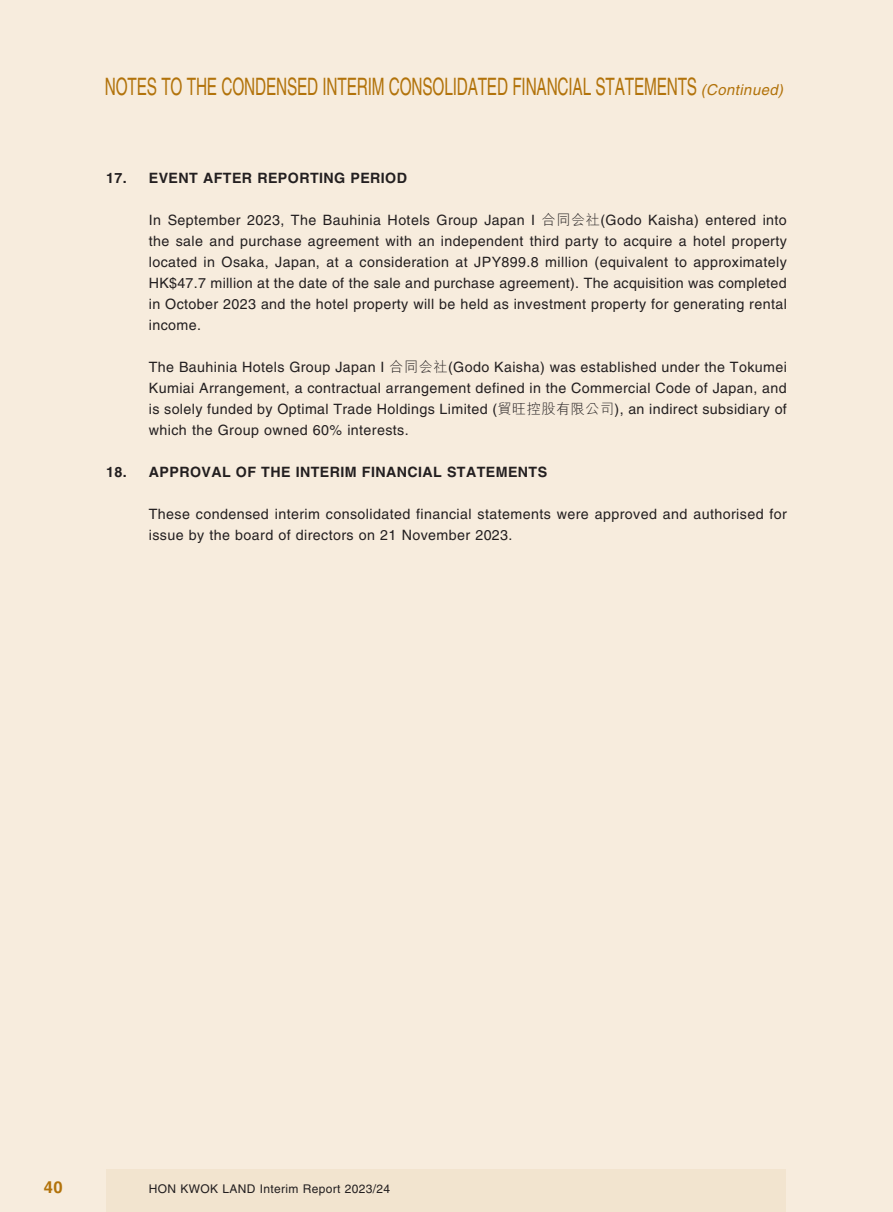
<style>
.page{position:relative;width:893px;height:1212px;background:#f7ecdd}
.page>*{position:absolute;margin:0;border:0;box-sizing:border-box;transform-origin:0 0}
.t1{font:24px "Helvetica LT Std";letter-spacing:-.01em;color:#b2730b;scale:.64 1}
.t2{font:700 16.5px "Helvetica LT Std";color:#b2730b}
.t3{font:14.25px/21px "Helvetica LT Std";letter-spacing:.03em;color:#231f20;text-align:justify}
.t4{font:700 14.25px "Helvetica LT Std";letter-spacing:.03em;color:#231f20}
.t5{font:12px "Helvetica LT Std";letter-spacing:.03em;color:#231f20}
.s1{font-style:italic;font-size:15px}
.s2{font-family:"M Hei HK";font-weight:300}
</style>
<div class="page">
<div style="left:106px;top:1169px;width:787px;height:43px;background:#f2e4cf"></div>
<div style="left:787px;top:1169px;width:106px;height:43px;background:#f7ecdd"></div>
<h1 class="t1" style="left:105px;top:73px;width:1067px">NOTES TO THE CONDENSED INTERIM CONSOLIDATED FINANCIAL STATEMENTS <span class="s1">(Continued)</span></h1>
<p class="t4" style="left:106px;top:169px;width:302px">17. EVENT AFTER REPORTING PERIOD</p>
<p class="t3" style="left:149px;top:209px;width:640px">In September 2023, The Bauhinia Hotels Group Japan I <span class="s2">合同会社</span>(Godo Kaisha) entered into the sale and purchase agreement with an independent third party to acquire a hotel property located in Osaka, Japan, at a consideration at JPY899.8 million (equivalent to approximately HK$47.7 million at the date of the sale and purchase agreement). The acquisition was completed in October 2023 and the hotel property will be held as investment property for generating rental income.</p>
<p class="t3" style="left:149px;top:356px;width:640px">The Bauhinia Hotels Group Japan I <span class="s2">合同会社</span>(Godo Kaisha) was established under the Tokumei Kumiai Arrangement, a contractual arrangement defined in the Commercial Code of Japan, and is solely funded by Optimal Trade Holdings Limited (<span class="s2">貿旺控股有限公司</span>), an indirect subsidiary of which the Group owned 60% interests.</p>
<p class="t4" style="left:106px;top:463px;width:442px">18. APPROVAL OF THE INTERIM FINANCIAL STATEMENTS</p>
<p class="t3" style="left:149px;top:503px;width:640px">These condensed interim consolidated financial statements were approved and authorised for issue by the board of directors on 21 November 2023.</p>
<p class="t2" style="left:44px;top:1177px;width:20px">40</p>
<p class="t5" style="left:149px;top:1182px;width:243px">HON KWOK LAND Interim Report 2023/24</p>
</div>
